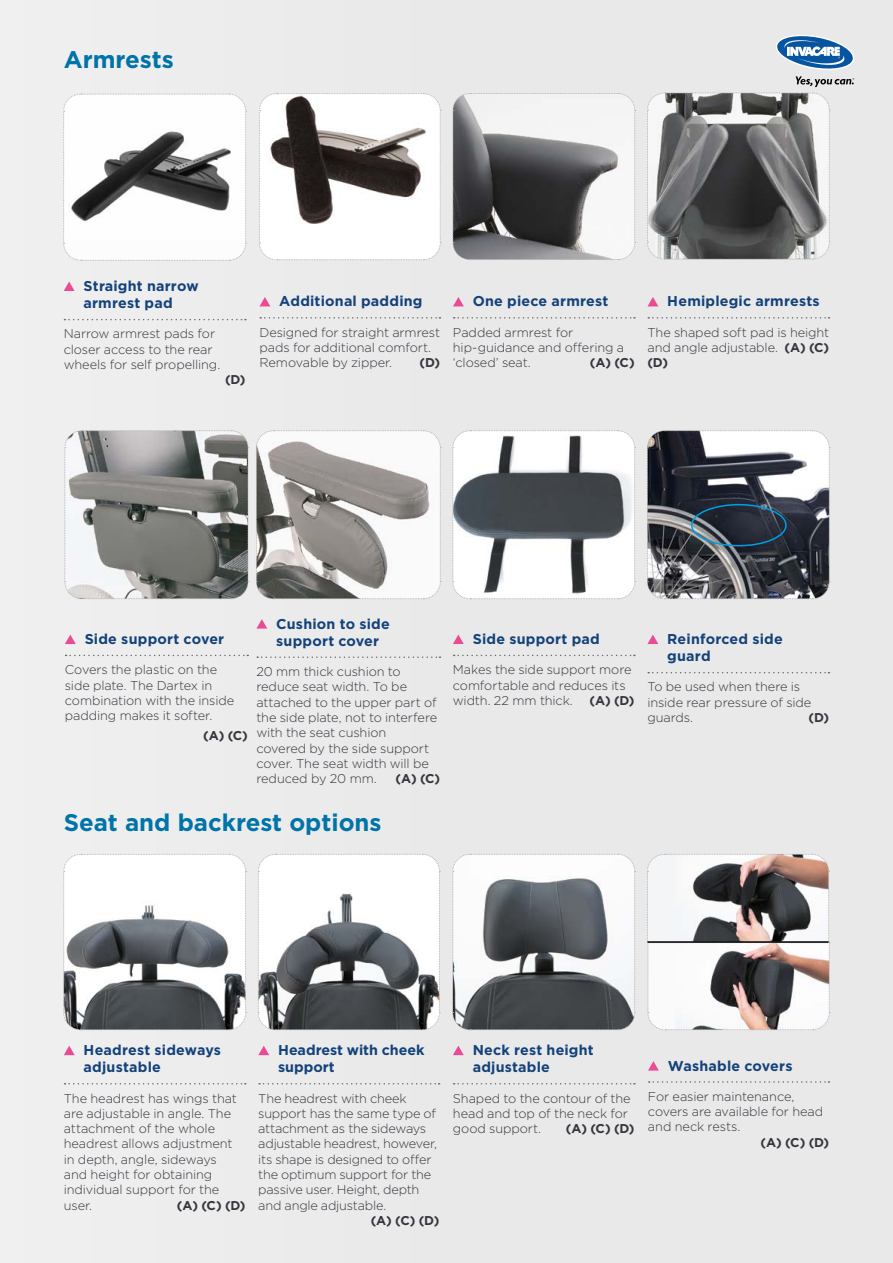
<style>
.page{position:relative;width:893px;height:1263px;background:#e9e9ea}
.page>*{position:absolute;margin:0;border:0;box-sizing:border-box;transform-origin:0 0}
.t1{font:700 24px "Gotham";color:#0073a9}
.t2{font:700 14.25px/17.2px "Gotham";letter-spacing:.015em;color:#14427a}
.t3{font:300 12.75px/15.3px "Gotham";letter-spacing:-.01em;color:#35353d}
.t4{font:700 12.75px "Gotham";color:#35353d}
.s1{font-weight:700}
</style>
<div class="page">
<svg style="left:259px;top:93px;width:182px;height:168px"></svg>
<svg style="left:260px;top:317px;width:180px;height:2px"></svg>
<svg style="left:259px;top:297px;width:11px;height:9px"></svg>
<svg style="left:63px;top:93px;width:184px;height:168px"></svg>
<svg style="left:64px;top:319px;width:182px;height:1px"></svg>
<svg style="left:64px;top:282px;width:11px;height:9px"></svg>
<svg style="left:647px;top:35px;width:207px;height:225px;background:#989a9d"></svg>
<svg style="left:648px;top:317px;width:181px;height:2px"></svg>
<svg style="left:647px;top:297px;width:11px;height:9px"></svg>
<svg style="left:452px;top:93px;width:184px;height:167px"></svg>
<svg style="left:454px;top:317px;width:181px;height:2px"></svg>
<svg style="left:453px;top:297px;width:11px;height:9px"></svg>
<svg style="left:64px;top:430px;width:185px;height:169px"></svg>
<svg style="left:256px;top:430px;width:185px;height:169px"></svg>
<svg style="left:66px;top:655px;width:182px;height:1px"></svg>
<svg style="left:65px;top:635px;width:11px;height:9px"></svg>
<svg style="left:257px;top:656px;width:183px;height:2px"></svg>
<svg style="left:256px;top:619px;width:11px;height:10px"></svg>
<svg style="left:647px;top:430px;width:183px;height:169px"></svg>
<svg style="left:648px;top:672px;width:181px;height:1px"></svg>
<svg style="left:647px;top:635px;width:11px;height:9px"></svg>
<svg style="left:452px;top:853px;width:184px;height:177px"></svg>
<svg style="left:454px;top:1083px;width:181px;height:1px"></svg>
<svg style="left:453px;top:1046px;width:11px;height:9px"></svg>
<svg style="left:63px;top:853px;width:184px;height:177px"></svg>
<svg style="left:65px;top:1083px;width:181px;height:1px"></svg>
<svg style="left:64px;top:1046px;width:11px;height:9px"></svg>
<svg style="left:258px;top:853px;width:182px;height:177px"></svg>
<svg style="left:647px;top:853px;width:183px;height:177px"></svg>
<hr style="left:647px;top:941px;width:182px;height:2px;background:#000">
<svg style="left:259px;top:1083px;width:181px;height:1px"></svg>
<svg style="left:258px;top:1046px;width:11px;height:9px"></svg>
<svg style="left:649px;top:1081px;width:180px;height:2px"></svg>
<svg style="left:648px;top:1061px;width:11px;height:9px"></svg>
<svg style="left:452px;top:430px;width:184px;height:169px"></svg>
<svg style="left:454px;top:655px;width:181px;height:1px"></svg>
<svg style="left:453px;top:635px;width:11px;height:9px"></svg>
<div style="left:691px;top:504px;width:96px;height:42px;border:2px solid #009fe3;border-radius:50%"></div>
<h1 class="t1" style="left:64px;top:44px;width:111px">Armrests</h1>
<p class="t2" style="left:84px;top:277px;width:117px">Straight narrow armrest pad</p>
<p class="t3" style="left:64px;top:326px;width:158px">Narrow armrest pads for closer access to the rear wheels for self propelling.</p>
<p class="t4" style="left:225px;top:371px;width:22px">(D)</p>
<p class="t2" style="left:279px;top:293px;width:145px">Additional padding</p>
<p class="t3" style="left:259px;top:324px;width:182px">Designed for straight armrest pads for additional comfort.<br>Removable by zipper.</p>
<p class="t4" style="left:420px;top:354px;width:22px">(D)</p>
<p class="t2" style="left:473px;top:293px;width:137px">One piece armrest</p>
<p class="t3" style="left:453px;top:324px;width:173px">Padded armrest for hip-guidance and offering a ‘closed’ seat.</p>
<p class="t4" style="left:590px;top:354px;width:46px">(A) (C)</p>
<p class="t2" style="left:667px;top:293px;width:154px">Hemiplegic armrests</p>
<p class="t3" style="left:647px;top:324px;width:183px;text-align:justify">The shaped soft pad is height and angle adjustable. <span class="s1">(A) (C) (D)</span></p>
<p class="t2" style="left:85px;top:630px;width:141px">Side support cover</p>
<p class="t3" style="left:65px;top:662px;width:171px">Covers the plastic on the side plate. The Dartex in combination with the inside padding makes it softer.</p>
<p class="t4" style="left:203px;top:727px;width:46px">(A) (C)</p>
<p class="t2" style="left:276px;top:615px;width:115px">Cushion to side support cover</p>
<p class="t3" style="left:256px;top:663px;width:182px">20 mm thick cushion to reduce seat width. To be attached to the upper part of the side plate, not to interfere with the seat cushion covered by the side support cover. The seat width will be reduced by 20 mm.</p>
<p class="t4" style="left:395px;top:770px;width:46px">(A) (C)</p>
<h1 class="t1" style="left:64px;top:806px;width:319px">Seat and backrest options</h1>
<p class="t2" style="left:473px;top:630px;width:129px">Side support pad</p>
<p class="t3" style="left:453px;top:662px;width:180px">Makes the side support more comfortable and reduces its width. 22 mm thick.</p>
<p class="t4" style="left:590px;top:692px;width:47px">(A) (D)</p>
<p class="t2" style="left:667px;top:630px;width:117px">Reinforced side guard</p>
<p class="t3" style="left:647px;top:679px;width:165px">To be used when there is inside rear pressure of side guards.</p>
<p class="t4" style="left:809px;top:709px;width:22px">(D)</p>
<p class="t2" style="left:84px;top:1041px;width:139px">Headrest sideways adjustable</p>
<p class="t3" style="left:64px;top:1090px;width:175px">The headrest has wings that are adjustable in angle. The attachment of the whole headrest allows adjustment in depth, angle, sideways and height for obtaining individual support for the user.</p>
<p class="t4" style="left:177px;top:1197px;width:70px">(A) (C) (D)</p>
<p class="t2" style="left:278px;top:1041px;width:148px">Headrest with cheek support</p>
<p class="t3" style="left:258px;top:1090px;width:180px">The headrest with cheek support has the same type of attachment as the sideways adjustable headrest, however, its shape is designed to offer the optimum support for the passive user. Height, depth and angle adjustable.</p>
<p class="t4" style="left:371px;top:1212px;width:70px">(A) (C) (D)</p>
<p class="t2" style="left:473px;top:1041px;width:123px">Neck rest height adjustable</p>
<p class="t3" style="left:453px;top:1090px;width:179px">Shaped to the contour of the head and top of the neck for good support.</p>
<p class="t4" style="left:566px;top:1120px;width:70px">(A) (C) (D)</p>
<p class="t2" style="left:668px;top:1057px;width:126px">Washable covers</p>
<p class="t3" style="left:648px;top:1088px;width:177px">For easier maintenance, covers are available for head and neck rests.</p>
<p class="t4" style="left:760px;top:1134px;width:70px">(A) (C) (D)</p>
</div>
